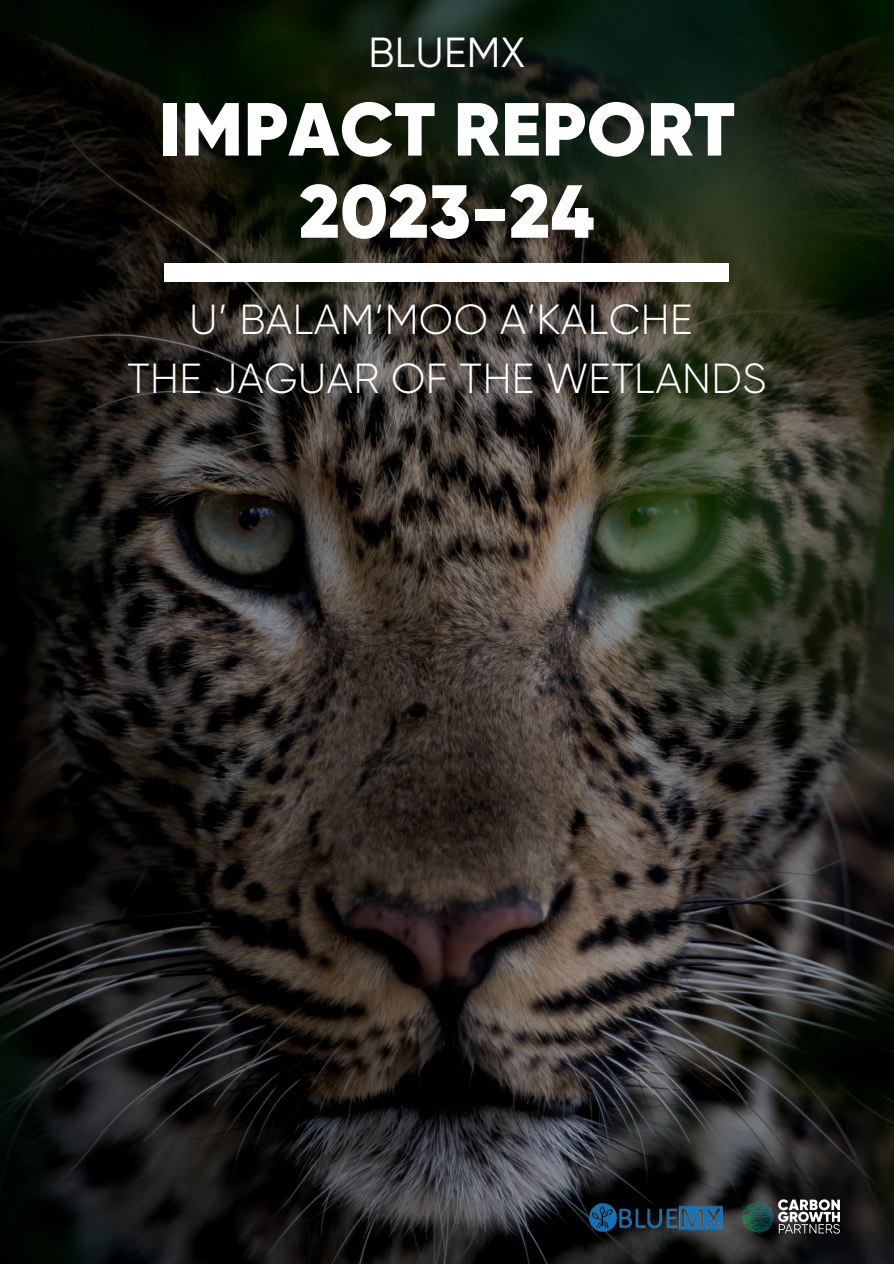
<style>
.page{position:relative;width:894px;height:1264px;background:#fff}
.page>*{position:absolute;margin:0;border:0;box-sizing:border-box;transform-origin:0 0}
.t1{font:900 75px/82.2px "Gilroy";letter-spacing:.01em;color:#fff;text-align:center}
.t2{font:300 42px "Gilroy";letter-spacing:.01em;color:#fff}
.t3{font:42px "Gilroy";letter-spacing:.01em;color:#fff}
</style>
<div class="page">
<img style="left:0;top:0;width:893px;height:1263px">
<div style="left:165px;top:269px;width:563px;height:12px;background:#fff"></div>
<div style="left:165px;top:263px;width:563px;height:12px;background:#fff"></div>
<img style="left:739px;top:1197px;width:99px;height:39px">
<img style="left:589px;top:1203px;width:133px;height:28px">
<p class="t3" style="left:368px;top:29px;width:158px">BLUEMX</p>
<p class="t1" style="left:159px;top:88px;width:577px">IMPACT REPORT<br>2023-24</p>
<p class="t2" style="left:189px;top:296px;width:504px">U’ BALAM’MOO A’KALCHE</p>
<p class="t2" style="left:127px;top:354px;width:640px">THE JAGUAR OF THE WETLANDS</p>
</div>
